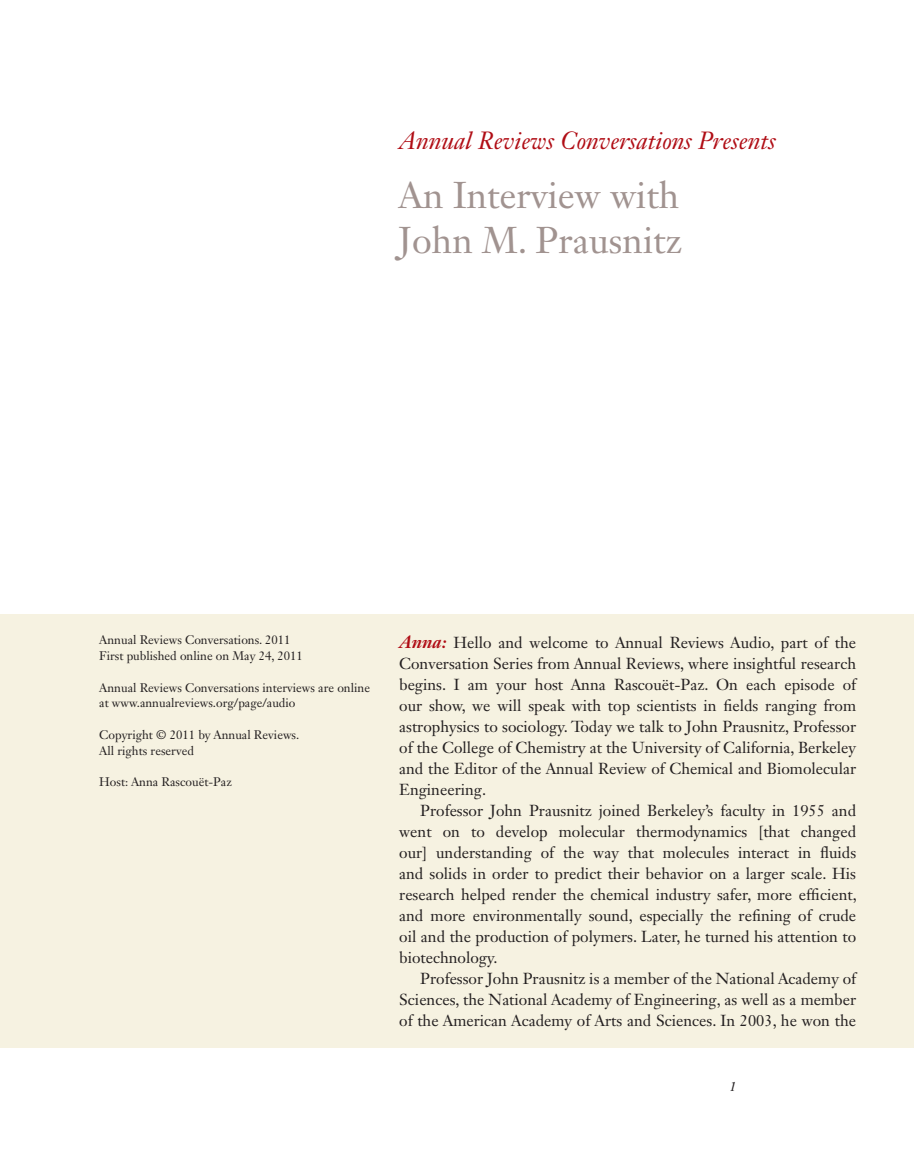
<style>
.page{position:relative;width:914px;height:1150px;background:#fff}
.page>*{position:absolute;margin:0;border:0;box-sizing:border-box;transform-origin:0 0}
.t1{font:36.75px/45.5px "Janson Text LT Std";color:#a19390}
.t2{font:italic 24.5px "Janson Text LT Std";color:#b00d15}
.t3{font:15.75px/21px "Janson Text LT Std";color:#231f20;text-align:justify}
.t4{font:italic 13.12px "Janson Text LT Std";color:#231f20}
.t5{font:12.25px/15.8px "Janson Text LT Std";color:#231f20}
.s1{font-weight:700;font-style:italic;font-size:17.5px;color:#b00d15}
</style>
<div class="page">
<div style="left:0;top:614px;width:914px;height:433px;background:#f6f2e1"></div>
<h2 class="t2" style="left:399px;top:125px;width:378px">Annual Reviews Conversations Presents</h2>
<h1 class="t1" style="left:398px;top:172px;width:285px">An Interview with<br>John M. Prausnitz</h1>
<p class="t5" style="left:99px;top:632px;width:205px">Annual Reviews Conversations. 2011<br>First published online on May 24, 2011</p>
<p class="t5" style="left:99px;top:679px;width:272px">Annual Reviews Conversations interviews are online at www.annualreviews.org/page/audio</p>
<p class="t5" style="left:99px;top:726px;width:201px">Copyright © 2011 by Annual Reviews.<br>All rights reserved</p>
<p class="t5" style="left:99px;top:774px;width:134px">Host: Anna Rascouët-Paz</p>
<p class="t3" style="left:399px;top:632px;width:458px"><span class="s1">Anna:</span> Hello and welcome to Annual Reviews Audio, part of the Conversation Series from Annual Reviews, where insightful research begins. I am your host Anna Rascouët-Paz. On each episode of our show, we will speak with top scientists in fields ranging from astrophysics to sociology. Today we talk to John Prausnitz, Professor of the College of Chemistry at the University of California, Berkeley and the Editor of the Annual Review of Chemical and Biomolecular Engineering.</p>
<p class="t3" style="left:399px;top:800px;width:459px;text-indent:21px">Professor John Prausnitz joined Berkeley’s faculty in 1955 and went on to develop molecular thermodynamics [that changed our] understanding of the way that molecules interact in fluids and solids in order to predict their behavior on a larger scale. His research helped render the chemical industry safer, more efficient, and more environmentally sound, especially the refining of crude oil and the production of polymers. Later, he turned his attention to biotechnology.</p>
<p class="t3" style="left:399px;top:968px;width:458px;text-indent:21px">Professor John Prausnitz is a member of the National Academy of Sciences, the National Academy of Engineering, as well as a member of the American Academy of Arts and Sciences. In 2003, he won the</p>
<p class="t4" style="left:729px;top:1078px;width:8px">1</p>
</div>
